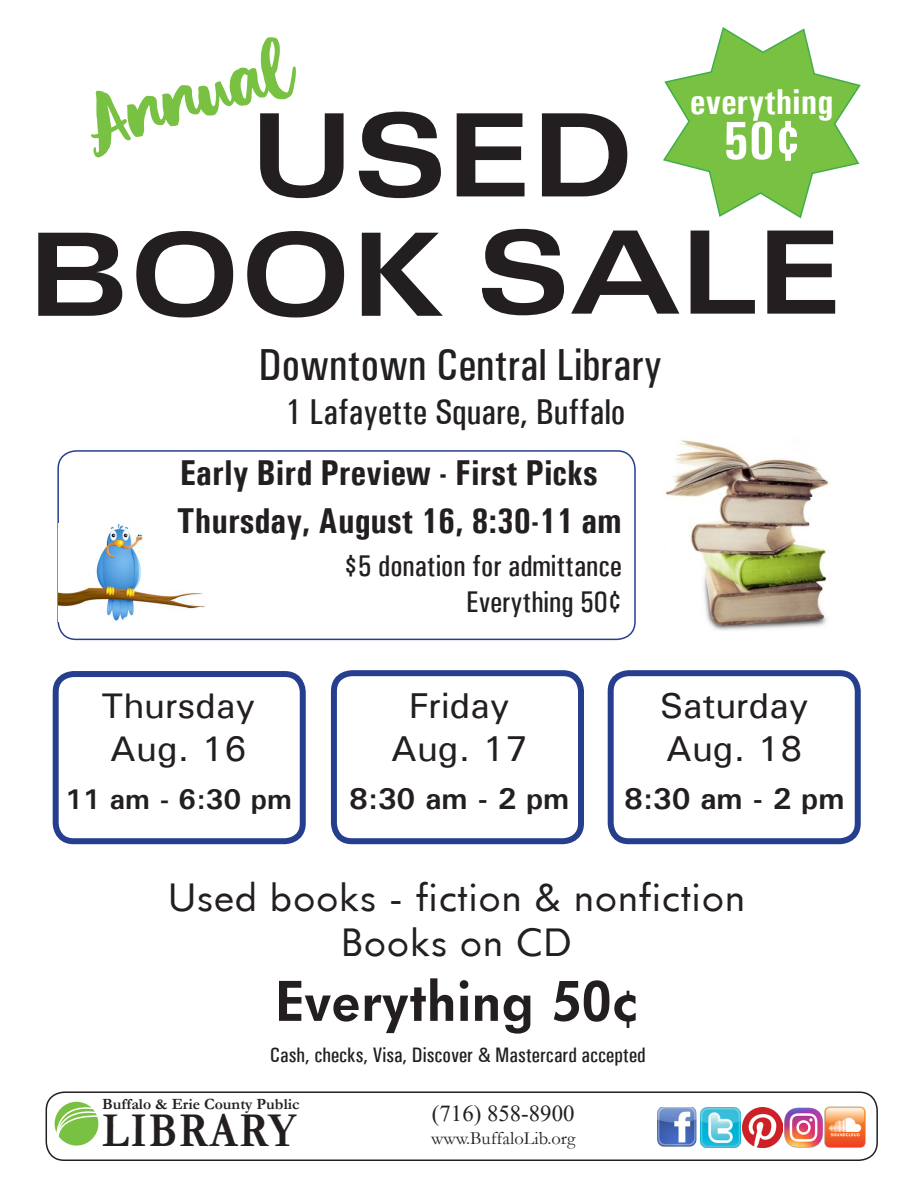
<style>
.page{position:relative;width:918px;height:1188px;background:#fff}
.page>*{position:absolute;margin:0;border:0;box-sizing:border-box;transform-origin:0 0}
.t1{font:700 115.05px "Univers Extended";color:#231f20}
.t2{font:90px "April Blossom";color:#79c142}
.t3{font:700 54px "Futurist";color:#231f20}
.t4{font:700 condensed 54px "Univers";color:#fff}
.t5{font:700 49.2px "Garamond";letter-spacing:.04em;color:#231f20;scale:.85 1}
.t6{font:500 condensed 45px "Univers";color:#231f20}
.t7{font:37.5px/45px "Futurist";color:#231f20;text-align:center}
.t8{font:700 condensed 36px "Univers";color:#231f20}
.t9{font:500 36px/43.2px "Univers";color:#231f20;text-align:center}
.t10{font:500 condensed 36px "Univers";color:#231f20}
.t11{font:700 condensed 36px "Univers";color:#fff}
.t12{font:500 35.7px/43.2px "Univers";color:#231f20}
.t13{font:500 condensed 30px "Univers";color:#231f20}
.t14{font:700 30px "Univers";color:#231f20}
.t15{font:700 28.5px "Univers";color:#231f20}
.t16{font:22.8px "Times New Roman";color:#231f20}
.t17{font:500 condensed 21px "Univers";color:#231f20}
.t18{font:18.6px "Garamond";color:#231f20}
.t19{font:700 15.75px "Garamond";color:#231f20}
</style>
<div class="page">
<div style="left:57px;top:450px;width:579px;height:190px;border:2px solid #253f8e;border-radius:18px"></div>
<img style="left:59px;top:524px;width:146px;height:98px">
<div style="left:608px;top:670px;width:253px;height:174px;border:6px solid #253f8e;border-radius:18px"></div>
<div style="left:331px;top:670px;width:253px;height:174px;border:6px solid #253f8e;border-radius:18px"></div>
<div style="left:53px;top:671px;width:253px;height:173px;border:6px solid #253f8e;border-radius:18px"></div>
<svg style="left:663px;top:27px;width:198px;height:192px"></svg>
<div style="left:46px;top:1091px;width:832px;height:70px;border:2px solid #231f20;border-radius:18px"></div>
<div style="left:55px;top:1103px;width:43px;height:42px;background:#79c142;border-radius:50%"></div>
<div style="left:55px;top:1102px;width:43px;height:44px;border:2px solid #79c142;border-radius:50%"></div>
<svg style="left:55px;top:1102px;width:44px;height:37px"></svg>
<img style="left:743px;top:1108px;width:80px;height:39px">
<img style="left:657px;top:1107px;width:40px;height:40px">
<img style="left:701px;top:1108px;width:39px;height:39px">
<img style="left:824px;top:1106px;width:42px;height:42px">
<img style="left:666px;top:440px;width:163px;height:191px">
<p class="t2" style="left:74px;top:86px;width:211px;rotate:-17deg">Annual</p>
<p class="t11" style="left:690px;top:80px;width:145px">everything</p>
<p class="t4" style="left:723px;top:108px;width:79px">50¢</p>
<p class="t1" style="left:251px;top:79px;width:385px">USED</p>
<p class="t1" style="left:27px;top:199px;width:419px">BOOK</p>
<p class="t6" style="left:259px;top:339px;width:405px">Downtown Central Library</p>
<p class="t10" style="left:285px;top:390px;width:342px">1 Lafayette Square, Buffalo</p>
<p class="t1" style="left:476px;top:197px;width:368px">SALE</p>
<p class="t8" style="left:180px;top:451px;width:420px">Early Bird Preview - First Picks</p>
<p class="t8" style="left:177px;top:499px;width:446px">Thursday, August 16, 8:30-11 am</p>
<p class="t13" style="left:344px;top:548px;width:279px">$5 donation for admittance</p>
<p class="t13" style="left:466px;top:584px;width:157px">Everything 50¢</p>
<p class="t12" style="left:101px;top:683px;width:156px">Thursday<br>Aug. 16</p>
<p class="t15" style="left:65px;top:781px;width:229px">11 am - 6:30 pm</p>
<p class="t9" style="left:391px;top:683px;width:138px">Friday<br>Aug. 17</p>
<p class="t14" style="left:349px;top:780px;width:222px">8:30 am - 2 pm</p>
<p class="t9" style="left:660px;top:683px;width:150px">Saturday</p>
<p class="t9" style="left:666px;top:727px;width:138px">Aug. 18</p>
<p class="t14" style="left:624px;top:780px;width:222px">8:30 am - 2 pm</p>
<p class="t7" style="left:168px;top:874px;width:580px">Used books - fiction &amp; nonfiction<br>Books on CD</p>
<p class="t3" style="left:275px;top:966px;width:365px">Everything 50¢</p>
<p class="t17" style="left:270px;top:1043px;width:377px">Cash, checks, Visa, Discover &amp; Mastercard accepted</p>
<p class="t19" style="left:102px;top:1094px;width:199px">Buffalo &amp; Erie County Public</p>
<p class="t5" style="left:102px;top:1097px;width:230px">LIBRARY</p>
<p class="t16" style="left:432px;top:1098px;width:144px">(716) 858-8900</p>
<p class="t18" style="left:431px;top:1125px;width:146px">www.BuffaloLib.org</p>
</div>
